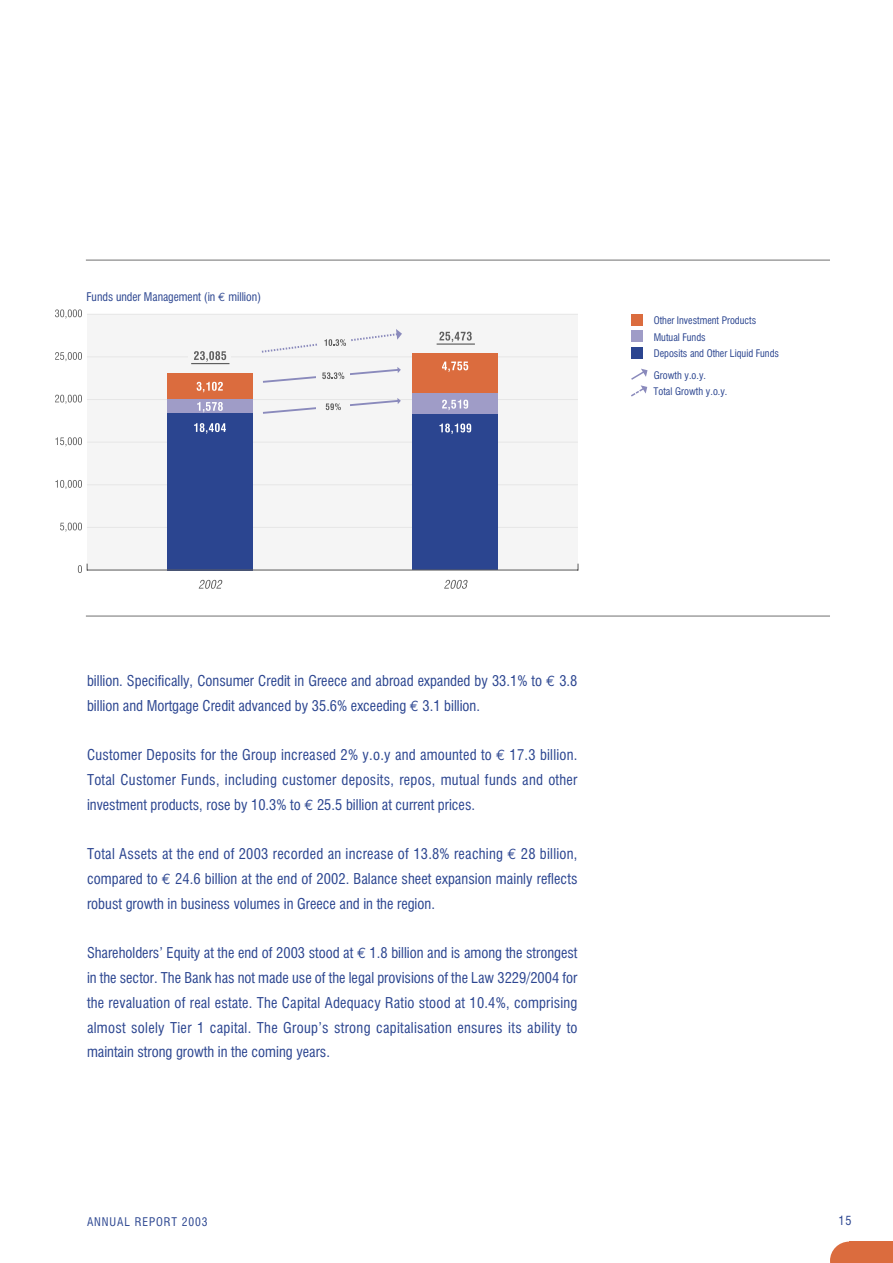
<style>
.page{position:relative;width:893px;height:1263px;background:#fff}
.page>*{position:absolute;margin:0;border:0;box-sizing:border-box;transform-origin:0 0}
.t1{font:15px/24.8px "Mg Helvetica Cond";color:#2b4590;text-align:justify}
.t2{font:12.75px "Mg Helvetica Cond";color:#2b4590}
.t3{font:12px "Mg Helvetica Cond";color:#2b4590}
.t4{font:12px "Mg Helvetica Cond";letter-spacing:.07em;color:#2b4590}
.t5{font:10.5px/16.5px "Mg Helvetica Cond";color:#2b4590}
.s1{font-family:"Euro Condensed"}
</style>
<div class="page">
<div style="left:849px;top:1242px;width:43px;height:21px;background:#db6c3e"></div>
<svg style="left:830px;top:1242px;width:19px;height:21px"></svg>
<div style="left:87px;top:314px;width:491px;height:256px;background:#f5f5f5"></div>
<hr style="left:87px;top:527px;width:491px;height:1px;background:#e6e6e6">
<hr style="left:87px;top:484px;width:491px;height:1px;background:#e6e6e6">
<hr style="left:87px;top:442px;width:491px;height:1px;background:#e6e6e6">
<hr style="left:87px;top:399px;width:491px;height:1px;background:#e6e6e6">
<hr style="left:87px;top:357px;width:491px;height:1px;background:#e6e6e6">
<hr style="left:87px;top:314px;width:491px;height:1px;background:#e6e6e6">
<div style="left:167px;top:373px;width:85px;height:31px;background:#db6c3e"></div>
<div style="left:412px;top:353px;width:86px;height:90px;background:#db6c3e"></div>
<div style="left:167px;top:400px;width:85px;height:135px;background:#9f9cc7"></div>
<div style="left:412px;top:393px;width:86px;height:116px;background:#9f9cc7"></div>
<div style="left:167px;top:413px;width:85px;height:157px;background:#2b4590"></div>
<div style="left:412px;top:415px;width:86px;height:155px;background:#2b4590"></div>
<svg style="left:60px;top:523px;width:22px;height:9px"></svg>
<svg style="left:55px;top:480px;width:27px;height:9px"></svg>
<svg style="left:55px;top:437px;width:27px;height:9px"></svg>
<svg style="left:55px;top:395px;width:27px;height:9px"></svg>
<svg style="left:55px;top:352px;width:27px;height:9px"></svg>
<svg style="left:55px;top:309px;width:27px;height:10px"></svg>
<svg style="left:199px;top:580px;width:23px;height:9px"></svg>
<svg style="left:444px;top:580px;width:23px;height:9px"></svg>
<hr style="left:87px;top:570px;width:491px;height:1px;background:#5f5f5f">
<svg style="left:78px;top:564px;width:10px;height:9px"></svg>
<svg style="left:439px;top:424px;width:32px;height:10px"></svg>
<svg style="left:442px;top:400px;width:26px;height:10px"></svg>
<svg style="left:442px;top:362px;width:26px;height:10px"></svg>
<svg style="left:194px;top:423px;width:32px;height:11px"></svg>
<svg style="left:197px;top:402px;width:26px;height:10px"></svg>
<svg style="left:197px;top:382px;width:26px;height:10px"></svg>
<div style="left:188px;top:349px;width:43px;height:16px;background:#f5f5f5"></div>
<hr style="left:191px;top:363px;width:38px;height:1px;background:#5f5f5f">
<svg style="left:194px;top:351px;width:32px;height:11px"></svg>
<svg style="left:440px;top:331px;width:32px;height:9px"></svg>
<hr style="left:436px;top:343px;width:39px;height:2px;background:#5f5f5f">
<svg style="left:439px;top:332px;width:32px;height:10px"></svg>
<svg style="left:261px;top:329px;width:141px;height:24px"></svg>
<svg style="left:263px;top:398px;width:138px;height:16px"></svg>
<svg style="left:263px;top:367px;width:138px;height:16px"></svg>
<div style="left:630px;top:314px;width:12px;height:12px;background:#db6c3e"></div>
<hr style="left:86px;top:260px;width:744px;height:1px;background:#888">
<hr style="left:86px;top:615px;width:744px;height:2px;background:#888">
<div style="left:630px;top:347px;width:12px;height:12px;background:#2b4590"></div>
<div style="left:630px;top:330px;width:12px;height:12px;background:#9f9cc7"></div>
<svg style="left:631px;top:369px;width:16px;height:28px"></svg>
<p class="t3" style="left:86px;top:293px;width:176px">Funds under Management (in <span class="s1">ˇ</span> million)</p>
<p class="t5" style="left:653px;top:313px;width:127px">Other Investment Products<br>Mutual Funds<br>Deposits and Other Liquid Funds</p>
<p class="t5" style="left:653px;top:368px;width:75px">Growth y.o.y.<br>Total Growth y.o.y.</p>
<p class="t1" style="left:87px;top:670px;width:492px">billion. Specifically, Consumer Credit in Greece and abroad expanded by 33.1% to <span class="s1">ˇ</span> 3.8 billion and Mortgage Credit advanced by 35.6% exceeding <span class="s1">ˇ</span> 3.1 billion.</p>
<p class="t1" style="left:87px;top:745px;width:492px">Customer Deposits for the Group increased 2% y.o.y and amounted to <span class="s1">ˇ</span> 17.3 billion.<br>Total Customer Funds, including customer deposits, repos, mutual funds and other investment products, rose by 10.3% to <span class="s1">ˇ</span> 25.5 billion at current prices.</p>
<p class="t1" style="left:87px;top:844px;width:492px">Total Assets at the end of 2003 recorded an increase of 13.8% reaching <span class="s1">ˇ</span> 28 billion, compared to <span class="s1">ˇ</span> 24.6 billion at the end of 2002. Balance sheet expansion mainly reflects robust growth in business volumes in Greece and in the region.</p>
<p class="t1" style="left:87px;top:943px;width:492px">Shareholders’ Equity at the end of 2003 stood at <span class="s1">ˇ</span> 1.8 billion and is among the strongest in the sector. The Bank has not made use of the legal provisions of the Law 3229/2004 for the revaluation of real estate. The Capital Adequacy Ratio stood at 10.4%, comprising almost solely Tier 1 capital. The Group’s strong capitalisation ensures its ability to maintain strong growth in the coming years.</p>
<p class="t4" style="left:87px;top:1218px;width:122px">ANNUAL REPORT 2003</p>
<p class="t2" style="left:838px;top:1216px;width:15px">15</p>
</div>
